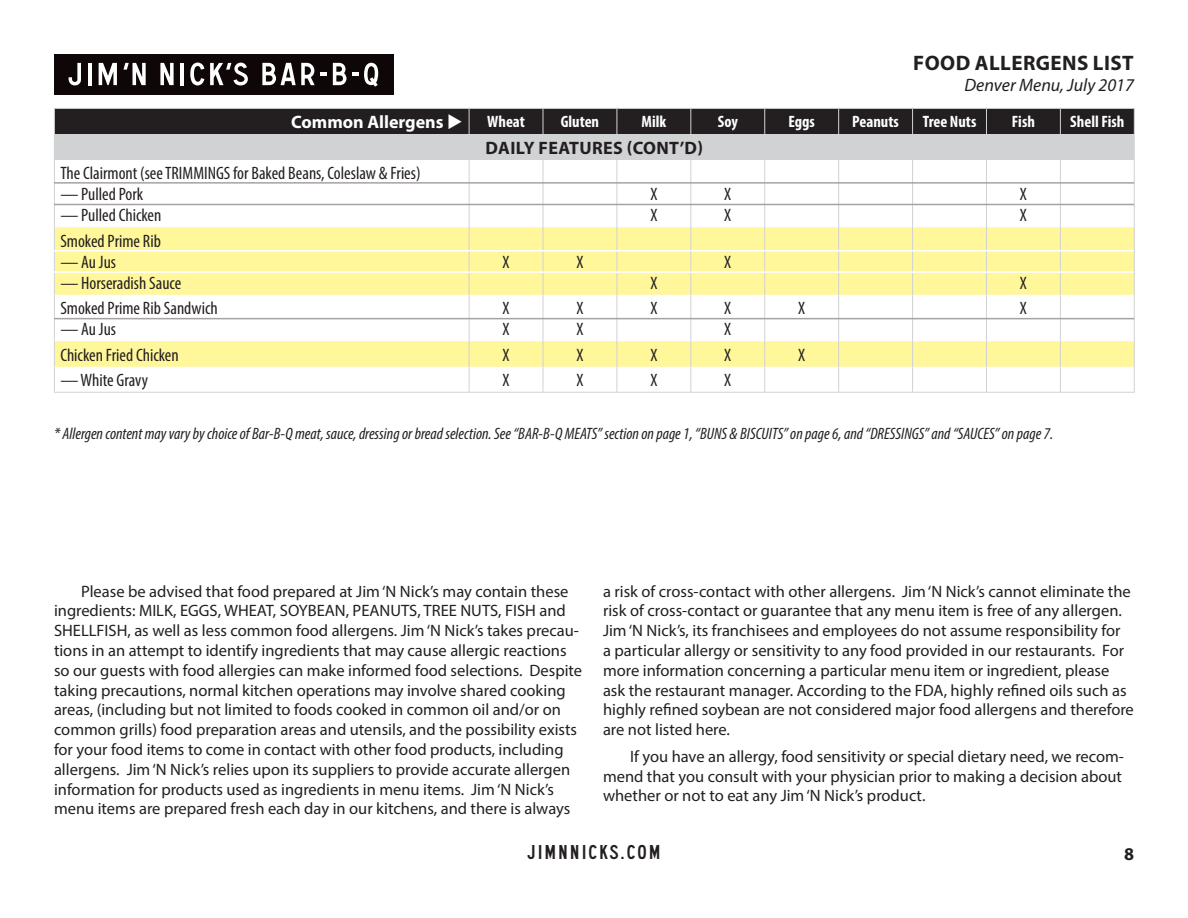
<style>
.page{position:relative;width:1188px;height:918px;background:#fff}
.page>*{position:absolute;margin:0;border:0;box-sizing:border-box;transform-origin:0 0}
.t1{font:700 21px "Myriad Pro";letter-spacing:.02em;color:#231f20}
.t2{font:21px "Signal No 3 D";letter-spacing:-.1em;color:#231f20}
.t3{font:condensed 18px "Myriad Pro";color:#231f20}
.t4{font:700 18px "Myriad Pro";letter-spacing:.02em;color:#231f20}
.t5{font:italic 18px "Myriad Pro";color:#231f20}
.t6{font:700 18px "Myriad Pro";color:#fff}
.t7{font:16.5px/19.8px "Myriad Pro";color:#231f20}
.t8{font:italic condensed 16.5px "Myriad Pro";color:#231f20}
.t9{font:700 condensed 16.5px "Myriad Pro";color:#fff}
</style>
<div class="page">
<div style="left:54px;top:54px;width:339px;height:40px;background:#0e0607"></div>
<svg style="left:69px;top:63px;width:12px;height:22px"></svg>
<hr style="left:88px;top:63px;width:3px;height:22px;background:#fff">
<svg style="left:99px;top:63px;width:18px;height:22px"></svg>
<svg style="left:160px;top:63px;width:14px;height:22px"></svg>
<hr style="left:181px;top:63px;width:3px;height:22px;background:#fff">
<svg style="left:190px;top:63px;width:14px;height:22px"></svg>
<svg style="left:123px;top:63px;width:23px;height:22px"></svg>
<svg style="left:210px;top:63px;width:38px;height:22px"></svg>
<svg style="left:262px;top:63px;width:65px;height:22px"></svg>
<svg style="left:333px;top:63px;width:25px;height:22px"></svg>
<svg style="left:364px;top:63px;width:14px;height:24px"></svg>
<svg style="left:55px;top:227px;width:1079px;height:140px;fill:#fff79a"></svg>
<svg style="left:54px;top:108px;width:1081px;height:52px;background:#7d7c7e"></svg>
<hr style="left:54px;top:160px;width:1px;height:67px;background:#d1d2d4">
<hr style="left:469px;top:160px;width:1px;height:67px;background:#d1d2d4">
<hr style="left:543px;top:160px;width:1px;height:67px;background:#d1d2d4">
<hr style="left:617px;top:160px;width:1px;height:67px;background:#d1d2d4">
<hr style="left:690px;top:160px;width:1px;height:67px;background:#d1d2d4">
<hr style="left:764px;top:160px;width:1px;height:67px;background:#d1d2d4">
<hr style="left:838px;top:160px;width:1px;height:67px;background:#d1d2d4">
<hr style="left:912px;top:160px;width:1px;height:67px;background:#d1d2d4">
<hr style="left:986px;top:160px;width:1px;height:67px;background:#d1d2d4">
<hr style="left:1060px;top:160px;width:1px;height:67px;background:#d1d2d4">
<hr style="left:1134px;top:160px;width:1px;height:67px;background:#d1d2d4">
<hr style="left:54px;top:227px;width:1px;height:68px;background:#d1d2d4">
<hr style="left:469px;top:227px;width:1px;height:68px;background:#d1d2d4">
<hr style="left:543px;top:227px;width:1px;height:68px;background:#d1d2d4">
<hr style="left:617px;top:227px;width:1px;height:68px;background:#d1d2d4">
<hr style="left:690px;top:227px;width:1px;height:68px;background:#d1d2d4">
<hr style="left:764px;top:227px;width:1px;height:68px;background:#d1d2d4">
<hr style="left:838px;top:227px;width:1px;height:68px;background:#d1d2d4">
<hr style="left:912px;top:227px;width:1px;height:68px;background:#d1d2d4">
<hr style="left:986px;top:227px;width:1px;height:68px;background:#d1d2d4">
<hr style="left:1060px;top:227px;width:1px;height:68px;background:#d1d2d4">
<hr style="left:1134px;top:227px;width:1px;height:68px;background:#d1d2d4">
<hr style="left:54px;top:295px;width:1px;height:46px;background:#d1d2d4">
<hr style="left:469px;top:295px;width:1px;height:46px;background:#d1d2d4">
<hr style="left:543px;top:295px;width:1px;height:46px;background:#d1d2d4">
<hr style="left:617px;top:295px;width:1px;height:46px;background:#d1d2d4">
<hr style="left:690px;top:295px;width:1px;height:46px;background:#d1d2d4">
<hr style="left:764px;top:295px;width:1px;height:46px;background:#d1d2d4">
<hr style="left:838px;top:295px;width:1px;height:46px;background:#d1d2d4">
<hr style="left:912px;top:295px;width:1px;height:46px;background:#d1d2d4">
<hr style="left:986px;top:295px;width:1px;height:46px;background:#d1d2d4">
<hr style="left:1060px;top:295px;width:1px;height:46px;background:#d1d2d4">
<hr style="left:1134px;top:295px;width:1px;height:46px;background:#d1d2d4">
<svg style="left:54px;top:341px;width:1px;height:51px"></svg>
<svg style="left:469px;top:341px;width:1px;height:51px"></svg>
<svg style="left:543px;top:341px;width:1px;height:51px"></svg>
<svg style="left:617px;top:341px;width:1px;height:51px"></svg>
<svg style="left:690px;top:341px;width:1px;height:51px"></svg>
<svg style="left:764px;top:341px;width:1px;height:51px"></svg>
<svg style="left:838px;top:341px;width:1px;height:51px"></svg>
<svg style="left:912px;top:341px;width:1px;height:51px"></svg>
<svg style="left:986px;top:341px;width:1px;height:51px"></svg>
<svg style="left:1060px;top:341px;width:1px;height:51px"></svg>
<svg style="left:1134px;top:341px;width:1px;height:51px"></svg>
<hr style="left:54px;top:392px;width:415px;height:1px;background:#d1d2d4">
<hr style="left:469px;top:392px;width:74px;height:1px;background:#d1d2d4">
<hr style="left:543px;top:392px;width:74px;height:1px;background:#d1d2d4">
<hr style="left:617px;top:392px;width:74px;height:1px;background:#d1d2d4">
<hr style="left:691px;top:392px;width:74px;height:1px;background:#d1d2d4">
<hr style="left:765px;top:392px;width:74px;height:1px;background:#d1d2d4">
<hr style="left:839px;top:392px;width:74px;height:1px;background:#d1d2d4">
<hr style="left:913px;top:392px;width:73px;height:1px;background:#d1d2d4">
<hr style="left:986px;top:392px;width:74px;height:1px;background:#d1d2d4">
<hr style="left:1060px;top:392px;width:75px;height:1px;background:#d1d2d4">
<hr style="left:54px;top:204px;width:1080px;height:1px;background:#a7a2a0">
<hr style="left:54px;top:271px;width:1080px;height:2px;background:#fff">
<hr style="left:54px;top:250px;width:1080px;height:2px;background:#fff">
<hr style="left:54px;top:318px;width:1080px;height:1px;background:#a7a2a0">
<hr style="left:54px;top:182px;width:1080px;height:2px;background:#a7a2a0">
<p class="t1" style="left:913px;top:49px;width:222px">FOOD ALLERGENS LIST</p>
<p class="t5" style="left:964px;top:74px;width:171px">Denver Menu, July 2017</p>
<p class="t6" style="left:291px;top:110px;width:173px">Common Allergens ◆</p>
<p class="t9" style="left:487px;top:111px;width:39px">Wheat</p>
<p class="t9" style="left:561px;top:111px;width:40px">Gluten</p>
<p class="t9" style="left:642px;top:111px;width:26px">Milk</p>
<p class="t9" style="left:718px;top:111px;width:22px">Soy</p>
<p class="t9" style="left:788px;top:111px;width:28px">Eggs</p>
<p class="t9" style="left:852px;top:111px;width:48px">Peanuts</p>
<p class="t9" style="left:923px;top:111px;width:55px">Tree Nuts</p>
<p class="t9" style="left:1012px;top:111px;width:24px">Fish</p>
<p class="t9" style="left:1070px;top:111px;width:56px">Shell Fish</p>
<p class="t4" style="left:486px;top:136px;width:219px">DAILY FEATURES (CONT’D)</p>
<p class="t3" style="left:60px;top:162px;width:362px">The Clairmont (see TRIMMINGS for Baked Beans, Coleslaw &amp; Fries)</p>
<p class="t3" style="left:60px;top:183px;width:84px">— Pulled Pork</p>
<p class="t3" style="left:60px;top:204px;width:103px">— Pulled Chicken</p>
<p class="t3" style="left:650px;top:183px;width:9px">X</p>
<p class="t3" style="left:650px;top:204px;width:9px">X</p>
<p class="t3" style="left:724px;top:183px;width:9px">X</p>
<p class="t3" style="left:724px;top:204px;width:9px">X</p>
<p class="t3" style="left:1020px;top:183px;width:9px">X</p>
<p class="t3" style="left:1020px;top:204px;width:9px">X</p>
<p class="t3" style="left:60px;top:230px;width:102px">Smoked Prime Rib</p>
<p class="t3" style="left:60px;top:251px;width:57px">— Au Jus</p>
<p class="t3" style="left:60px;top:272px;width:123px">— Horseradish Sauce</p>
<p class="t3" style="left:60px;top:297px;width:159px">Smoked Prime Rib Sandwich</p>
<p class="t3" style="left:60px;top:318px;width:57px">— Au Jus</p>
<p class="t3" style="left:503px;top:251px;width:9px">X</p>
<p class="t3" style="left:576px;top:251px;width:9px">X</p>
<p class="t3" style="left:724px;top:251px;width:9px">X</p>
<p class="t3" style="left:650px;top:272px;width:9px">X</p>
<p class="t3" style="left:1020px;top:272px;width:9px">X</p>
<p class="t3" style="left:503px;top:297px;width:9px">X</p>
<p class="t3" style="left:503px;top:318px;width:9px">X</p>
<p class="t3" style="left:576px;top:297px;width:9px">X</p>
<p class="t3" style="left:576px;top:318px;width:9px">X</p>
<p class="t3" style="left:650px;top:297px;width:9px">X</p>
<p class="t3" style="left:724px;top:297px;width:9px">X</p>
<p class="t3" style="left:724px;top:318px;width:9px">X</p>
<p class="t3" style="left:798px;top:297px;width:9px">X</p>
<p class="t3" style="left:1020px;top:297px;width:9px">X</p>
<p class="t3" style="left:60px;top:344px;width:120px">Chicken Fried Chicken</p>
<p class="t3" style="left:503px;top:344px;width:9px">X</p>
<p class="t3" style="left:576px;top:344px;width:9px">X</p>
<p class="t3" style="left:650px;top:344px;width:9px">X</p>
<p class="t3" style="left:724px;top:344px;width:9px">X</p>
<p class="t3" style="left:798px;top:344px;width:9px">X</p>
<p class="t3" style="left:60px;top:369px;width:89px">— White Gravy</p>
<p class="t3" style="left:503px;top:369px;width:9px">X</p>
<p class="t3" style="left:576px;top:369px;width:9px">X</p>
<p class="t3" style="left:650px;top:369px;width:9px">X</p>
<p class="t3" style="left:724px;top:369px;width:9px">X</p>
<p class="t8" style="left:54px;top:423px;width:1001px">* Allergen content may vary by choice of Bar-B-Q meat, sauce, dressing or bread selection. See “BAR-B-Q MEATS” section on page 1, “BUNS &amp; BISCUITS” on page 6, and “DRESSINGS” and “SAUCES” on page 7.</p>
<p class="t7" style="left:54px;top:581px;width:530px;text-indent:27px">Please be advised that food prepared at Jim ‘N Nick’s may contain these ingredients: MILK, EGGS, WHEAT, SOYBEAN, PEANUTS, TREE NUTS, FISH and SHELLFISH, as well as less common food allergens. Jim ‘N Nick’s takes precau&shy;tions in an attempt to identify ingredients that may cause allergic reactions so our guests with food allergies can make informed food selections. Despite taking precautions, normal kitchen operations may involve shared cooking areas, (including but not limited to foods cooked in common oil and/or on common grills) food preparation areas and utensils, and the possibility exists for your food items to come in contact with other food products, including allergens. Jim ‘N Nick’s relies upon its suppliers to provide accurate allergen information for products used as ingredients in menu items. Jim ‘N Nick’s menu items are prepared fresh each day in our kitchens, and there is always</p>
<p class="t7" style="left:603px;top:581px;width:532px">a risk of cross-contact with other allergens. Jim ‘N Nick’s cannot eliminate the risk of cross-contact or guarantee that any menu item is free of any allergen.<br>Jim ‘N Nick’s, its franchisees and employees do not assume responsibility for<br>a particular allergy or sensitivity to any food provided in our restaurants. For more information concerning a particular menu item or ingredient, please ask the restaurant manager. According to the FDA, highly refined oils such as highly refined soybean are not considered major food allergens and therefore are not listed here.</p>
<p class="t7" style="left:603px;top:746px;width:523px;text-align:justify;text-indent:27px">If you have an allergy, food sensitivity or special dietary need, we recom&shy;mend that you consult with your physician prior to making a decision about whether or not to eat any Jim ‘N Nick’s product.</p>
<p class="t2" style="left:525px;top:840px;width:139px">JIMNNICKS.COM</p>
<p class="t4" style="left:1124px;top:842px;width:11px">8</p>
</div>
